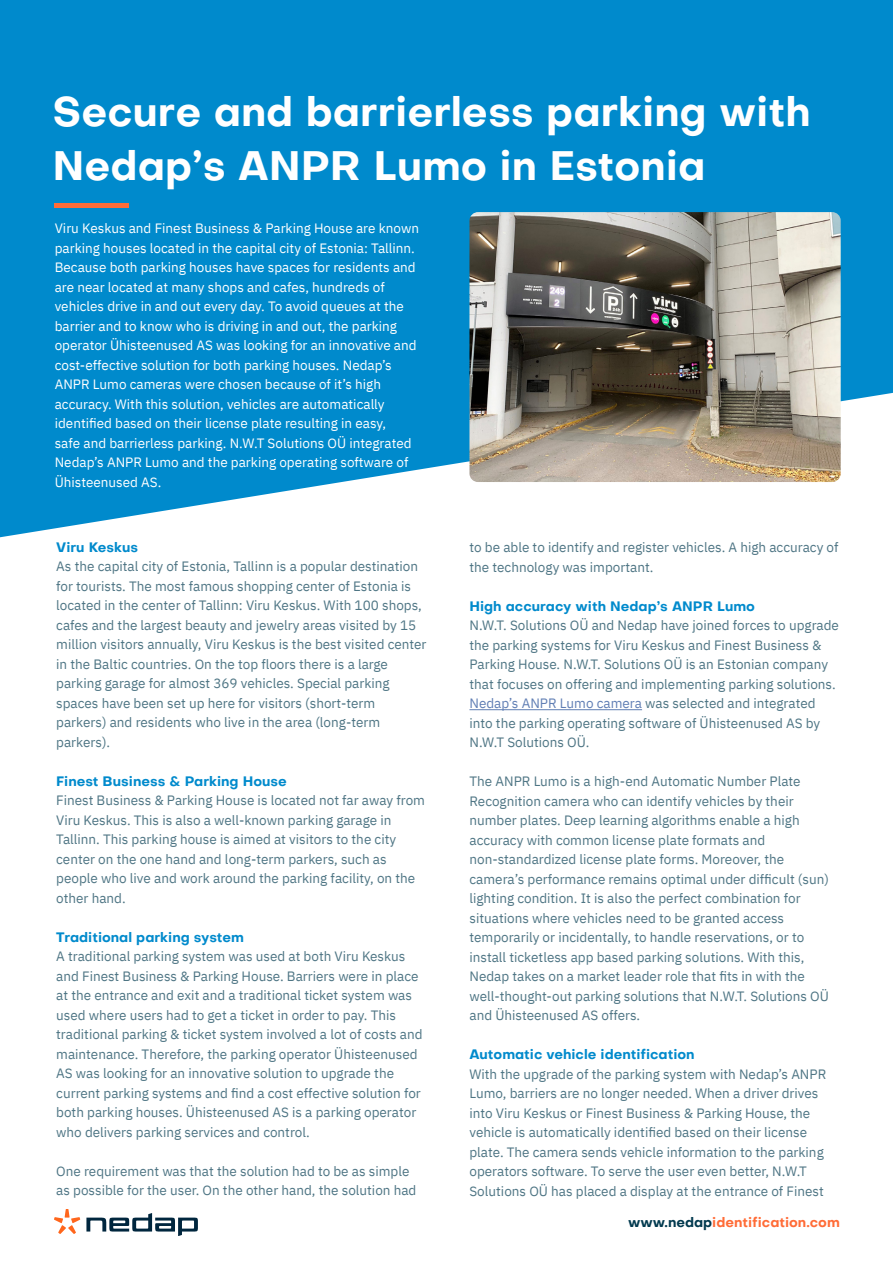
<style>
.page{position:relative;width:893px;height:1263px;background:#fff}
.page>*{position:absolute;margin:0;border:0;box-sizing:border-box;transform-origin:0 0}
.t1{font:700 40.5px/54px "Objectivity";color:#fff}
.t2{font:13.5px/19.5px "IBM Plex Sans";color:#4e7584}
.t3{font:13.5px/19.5px "IBM Plex Sans";color:#fff}
.t4{font:700 13.5px "Objectivity";color:#008acc}
.t5{font:700 13.5px "Objectivity";color:#ff6c37}
.s1{font-family:"Objectivity";font-weight:700;color:#008acc}
.s2{color:#607eb4}
.s3{color:#023a4f}
</style>
<div class="page">
<svg style="left:0;top:0;width:893px;height:537px;background:#1e97d2"></svg>
<img style="left:469px;top:212px;width:372px;height:270px">
<svg style="left:86px;top:1213px;width:112px;height:22px"></svg>
<svg style="left:54px;top:1209px;width:26px;height:25px"></svg>
<hr style="left:54px;top:204px;width:75px;height:4px;background:#ff6c37">
<hr style="left:469px;top:709px;width:173px;height:1px;background:#607eb4">
<p class="t1" style="left:52px;top:84px;width:760px">Secure and barrierless parking with<br>Nedap’s ANPR Lumo in Estonia</p>
<p class="t3" style="left:55px;top:218px;width:366px">Viru Keskus and Finest Business &amp; Parking House are known parking houses located in the capital city of Estonia: Tallinn.<br>Because both parking houses have spaces for residents and are near located at many shops and cafes, hundreds of</p>
<p class="t3" style="left:55px;top:296px;width:363px">vehicles drive in and out every day. To avoid queues at the barrier and to know who is driving in and out, the parking operator Ühisteenused AS was looking for an innovative and cost-effective solution for both parking houses. Nedap’s ANPR Lumo cameras were chosen because of it’s high</p>
<p class="t3" style="left:55px;top:393px;width:358px">accuracy. With this solution, vehicles are automatically identified based on their license plate resulting in easy, safe and barrierless parking. N.W.T Solutions OÜ integrated Nedap’s ANPR Lumo and the parking operating software of Ühisteenused AS.</p>
<p class="t2" style="left:56px;top:536px;width:372px"><span class="s1">Viru Keskus<br></span>As the capital city of Estonia, Tallinn is a popular destination for tourists. The most famous shopping center of Estonia is located in the center of Tallinn: Viru Keskus. With 100 shops, cafes and the largest beauty and jewelry areas visited by 15 million visitors annually, Viru Keskus is the best visited center in the Baltic countries. On the top floors there is a large</p>
<p class="t2" style="left:56px;top:673px;width:335px">parking garage for almost 369 vehicles. Special parking</p>
<p class="t2" style="left:56px;top:692px;width:321px">spaces have been set up here for visitors (short-term</p>
<p class="t2" style="left:56px;top:712px;width:325px">parkers) and residents who live in the area (long-term</p>
<p class="t2" style="left:56px;top:731px;width:56px">parkers).</p>
<p class="t4" style="left:56px;top:771px;width:232px">Finest Business &amp; Parking House</p>
<p class="t2" style="left:56px;top:790px;width:370px">Finest Business &amp; Parking House is located not far away from<br>Viru Keskus. This is also a well-known parking garage in</p>
<p class="t2" style="left:56px;top:829px;width:341px">Tallinn. This parking house is aimed at visitors to the city</p>
<p class="t2" style="left:56px;top:848px;width:360px">center on the one hand and long-term parkers, such as people who live and work around the parking facility, on the other hand.</p>
<p class="t4" style="left:56px;top:927px;width:189px">Traditional parking system</p>
<p class="t2" style="left:56px;top:946px;width:368px">A traditional parking system was used at both Viru Keskus and Finest Business &amp; Parking House. Barriers were in place at the entrance and exit and a traditional ticket system was used where users had to get a ticket in order to pay. This traditional parking &amp; ticket system involved a lot of costs and maintenance. Therefore, the parking operator Ühisteenused AS was looking for an innovative solution to upgrade the current parking systems and find a cost effective solution for both parking houses. Ühisteenused AS is a parking operator who delivers parking services and control.</p>
<p class="t2" style="left:56px;top:1160px;width:362px">One requirement was that the solution had to be as simple as possible for the user. On the other hand, the solution had</p>
<p class="t2" style="left:469px;top:537px;width:370px">to be able to identify and register vehicles. A high accuracy of the technology was important.</p>
<p class="t2" style="left:469px;top:595px;width:371px"><span class="s1">High accuracy with Nedap’s ANPR Lumo<br></span>N.W.T. Solutions OÜ and Nedap have joined forces to upgrade the parking systems for Viru Keskus and Finest Business &amp; Parking House. N.W.T. Solutions OÜ is an Estonian company that focuses on offering and implementing parking solutions.<br><span class="s2">Nedap’s ANPR Lumo camera</span> was selected and integrated into the parking operating software of Ühisteenused AS by N.W.T Solutions OÜ.</p>
<p class="t2" style="left:469px;top:771px;width:333px">The ANPR Lumo is a high-end Automatic Number Plate</p>
<p class="t2" style="left:469px;top:790px;width:326px">Recognition camera who can identify vehicles by their</p>
<p class="t2" style="left:469px;top:810px;width:332px">number plates. Deep learning algorithms enable a high</p>
<p class="t2" style="left:469px;top:829px;width:316px">accuracy with common license plate formats and non-standardized license plate forms. Moreover, the</p>
<p class="t2" style="left:469px;top:868px;width:361px">camera’s performance remains optimal under difficult (sun) lighting condition. It is also the perfect combination for</p>
<p class="t2" style="left:469px;top:907px;width:316px">situations where vehicles need to be granted access</p>
<p class="t2" style="left:469px;top:927px;width:336px">temporarily or incidentally, to handle reservations, or to install ticketless app based parking solutions. With this,</p>
<p class="t2" style="left:469px;top:966px;width:337px">Nedap takes on a market leader role that fits in with the</p>
<p class="t2" style="left:469px;top:985px;width:361px">well-thought-out parking solutions that N.W.T. Solutions OÜ and Ühisteenused AS offers.</p>
<p class="t2" style="left:469px;top:1044px;width:358px"><span class="s1">Automatic vehicle identification<br></span>With the upgrade of the parking system with Nedap’s ANPR Lumo, barriers are no longer needed. When a driver drives into Viru Keskus or Finest Business &amp; Parking House, the vehicle is automatically identified based on their license plate. The camera sends vehicle information to the parking operators software. To serve the user even better, N.W.T Solutions OÜ has placed a display at the entrance of Finest</p>
<p class="t5" style="left:628px;top:1212px;width:213px"><span class="s3">www.nedap</span>identification.com</p>
</div>
